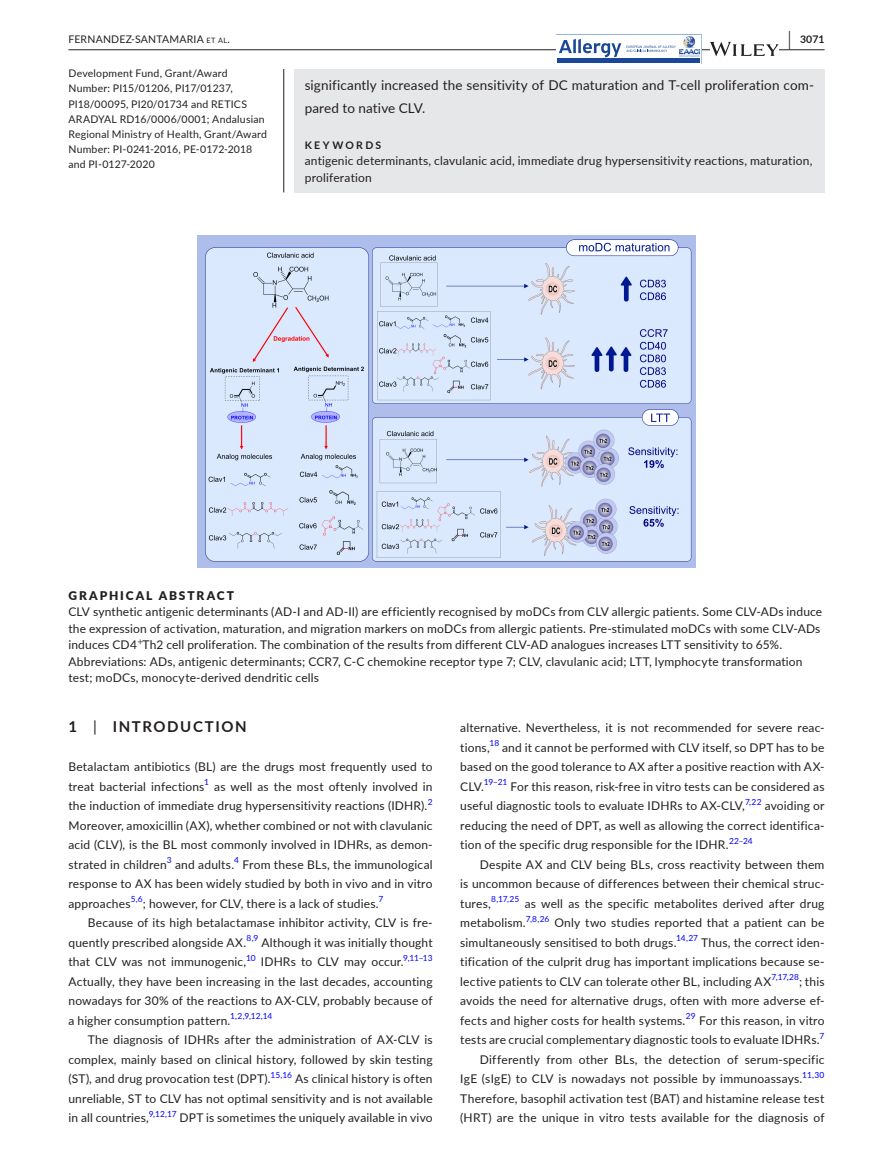
<style>
.page{position:relative;width:893px;height:1174px;background:#fff}
.page>*{position:absolute;margin:0;border:0;box-sizing:border-box;transform-origin:0 0}
.t1{font:700 15px "Lato";letter-spacing:.105em;color:#231f20}
.t2{font:13.5px/22.5px "Lato";letter-spacing:.01em;color:#231f20}
.t3{font:12px/19.5px "Lato";letter-spacing:.015em;color:#231f20;text-align:justify}
.t4{font:900 12px "Lato";letter-spacing:.155em;color:#231f20}
.t5{font:10.5px/15px "Lato";letter-spacing:.015em;color:#231f20}
.t6{font:10.5px "Lato";letter-spacing:.025em;color:#231f20}
.t7{font:700 10.5px "Lato";letter-spacing:.215em;color:#231f20}
.t8{font:8.4px "Lato";color:#00f}
.s1{font-size:7.35px}
.s2{font-size:19.5px}
.s3{font-weight:400}
</style>
<div class="page">
<hr style="left:68px;top:49px;width:756px;height:1px;background:#231f20">
<svg style="left:556px;top:34px;width:145px;height:29px"></svg>
<div style="left:558px;top:58px;width:142px;height:5px;background:#1b4896"></div>
<img style="left:679px;top:35px;width:22px;height:22px">
<svg style="left:710px;top:42px;width:69px;height:14px"></svg>
<div style="left:294px;top:69px;width:530px;height:123px;background:#e6e7e9"></div>
<hr style="left:283px;top:69px;width:1px;height:123px;background:#231f20">
<img style="left:198px;top:236px;width:497px;height:331px">
<p class="t6" style="left:68px;top:31px;width:163px">FERNANDEZ-SANTAMARIA <span class="s1">et al</span>.</p>
<p class="t7" style="left:789px;top:31px;width:37px"><span class="s2">|</span> 3071</p>
<p class="t5" style="left:68px;top:66px;width:200px">Development Fund, Grant/Award Number: PI15/01206, PI17/01237, PI18/00095, PI20/01734 and RETICS ARADYAL RD16/0006/0001; Andalusian Regional Ministry of Health, Grant/Award Number: PI-0241-2016, PE-0172-2018 and PI-0127-2020</p>
<p class="t2" style="left:305px;top:74px;width:511px">significantly increased the sensitivity of DC maturation and T-cell proliferation com&shy;pared to native CLV.</p>
<p class="t7" style="left:305px;top:137px;width:78px">KEYWORDS</p>
<p class="t3" style="left:305px;top:152px;width:509px;line-height:16.5px">antigenic determinants, clavulanic acid, immediate drug hypersensitivity reactions, maturation, proliferation</p>
<p class="t4" style="left:68px;top:586px;width:167px">GRAPHICAL ABSTRACT</p>
<p class="t3" style="left:68px;top:603px;width:755px;line-height:16.5px;text-align:left">CLV synthetic antigenic determinants (AD-I and AD-II) are efficiently recognised by moDCs from CLV allergic patients. Some CLV-ADs induce the expression of activation, maturation, and migration markers on moDCs from allergic patients. Pre-stimulated moDCs with some CLV-ADs induces CD4<sup>+</sup>Th2 cell proliferation. The combination of the results from different CLV-AD analogues increases LTT sensitivity to 65%.<br>Abbreviations: ADs, antigenic determinants; CCR7, C-C chemokine receptor type 7; CLV, clavulanic acid; LTT, lymphocyte transformation test; moDCs, monocyte-derived dendritic cells</p>
<p class="t1" style="left:68px;top:716px;width:180px">1 <span class="s3">|</span> INTRODUCTION</p>
<p class="t3" style="left:68px;top:756px;width:366px">Betalactam antibiotics (BL) are the drugs most frequently used to treat bacterial infections<sup>1</sup> as well as the most oftenly involved in the induction of immediate drug hypersensitivity reactions (IDHR).</p>
<p class="t8" style="left:428px;top:796px;width:6px">2</p>
<p class="t3" style="left:68px;top:815px;width:366px">Moreover, amoxicillin (AX), whether combined or not with clavulanic acid (CLV), is the BL most commonly involved in IDHRs, as demon&shy;strated in children</p>
<p class="t8" style="left:167px;top:854px;width:6px">3</p>
<p class="t3" style="left:175px;top:854px;width:61px">and adults.</p>
<p class="t8" style="left:234px;top:854px;width:6px">4</p>
<p class="t3" style="left:68px;top:854px;width:366px;text-indent:174px">From these BLs, the immunological response to AX has been widely studied by both in vivo and in vitro approaches</p>
<p class="t8" style="left:131px;top:893px;width:14px">5,6</p>
<p class="t3" style="left:143px;top:893px;width:237px">; however, for CLV, there is a lack of studies.</p>
<p class="t8" style="left:378px;top:893px;width:6px">7</p>
<p class="t3" style="left:68px;top:912px;width:366px;text-indent:20px">Because of its high betalactamase inhibitor activity, CLV is fre&shy;quently prescribed alongside AX.</p>
<p class="t8" style="left:247px;top:932px;width:13px">8,9</p>
<p class="t3" style="left:261px;top:932px;width:173px">Although it was initially thought</p>
<p class="t3" style="left:68px;top:951px;width:179px">that CLV was not immunogenic,</p>
<p class="t8" style="left:246px;top:952px;width:11px">10</p>
<p class="t3" style="left:261px;top:951px;width:144px">IDHRs to CLV may occur.</p>
<p class="t8" style="left:403px;top:952px;width:31px">9,11–13</p>
<p class="t3" style="left:68px;top:971px;width:366px">Actually, they have been increasing in the last decades, accounting nowadays for 30% of the reactions to AX-CLV, probably because of a higher consumption pattern.<sup>1,2,9,12,14</sup></p>
<p class="t3" style="left:68px;top:1029px;width:366px;text-indent:20px">The diagnosis of IDHRs after the administration of AX-CLV is complex, mainly based on clinical history, followed by skin testing (ST), and drug provocation test (DPT).<sup>15,16</sup> As clinical history is often unreliable, ST to CLV has not optimal sensitivity and is not available in all countries,<sup>9,12,17</sup> DPT is sometimes the uniquely available in vivo</p>
<p class="t3" style="left:460px;top:717px;width:366px">alternative. Nevertheless, it is not recommended for severe reac&shy;tions,<sup>18</sup> and it cannot be performed with CLV itself, so DPT has to be based on the good tolerance to AX after a positive reaction with AX-CLV.<sup>19–21</sup> For this reason, risk-free in vitro tests can be considered as useful diagnostic tools to evaluate IDHRs to AX-CLV,</p>
<p class="t8" style="left:745px;top:796px;width:18px">7,22</p>
<p class="t3" style="left:460px;top:795px;width:366px;text-indent:304px">avoiding or reducing the need of DPT, as well as allowing the correct identifica&shy;tion of the specific drug responsible for the IDHR.</p>
<p class="t8" style="left:729px;top:835px;width:25px">22–24</p>
<p class="t3" style="left:460px;top:854px;width:366px;text-indent:20px">Despite AX and CLV being BLs, cross reactivity between them is uncommon because of differences between their chemical struc&shy;tures,</p>
<p class="t8" style="left:491px;top:893px;width:30px">8,17,25</p>
<p class="t3" style="left:460px;top:893px;width:366px;text-indent:64px">as well as the specific metabolites derived after drug metabolism.</p>
<p class="t8" style="left:526px;top:913px;width:25px">7,8,26</p>
<p class="t3" style="left:460px;top:912px;width:366px;text-indent:94px">Only two studies reported that a patient can be simultaneously sensitised to both drugs.</p>
<p class="t8" style="left:676px;top:932px;width:23px">14,27</p>
<p class="t3" style="left:460px;top:932px;width:366px;text-indent:241px">Thus, the correct iden&shy;tification of the culprit drug has important implications because se&shy;lective patients to CLV can tolerate other BL, including AX</p>
<p class="t8" style="left:772px;top:971px;width:29px">7,17,28</p>
<p class="t3" style="left:460px;top:971px;width:366px;text-align:right">; this<br>avoids the need for alternative drugs, often with more adverse ef&shy;fects and higher costs for health systems.<sup>29</sup> For this reason, in vitro tests are crucial complementary diagnostic tools to evaluate IDHRs.<sup>7<br></sup>Differently from other BLs, the detection of serum-specific IgE (sIgE) to CLV is nowadays not possible by immunoassays.<sup>11,30<br></sup>Therefore, basophil activation test (BAT) and histamine release test (HRT) are the unique in vitro tests available for the diagnosis of</p>
</div>
